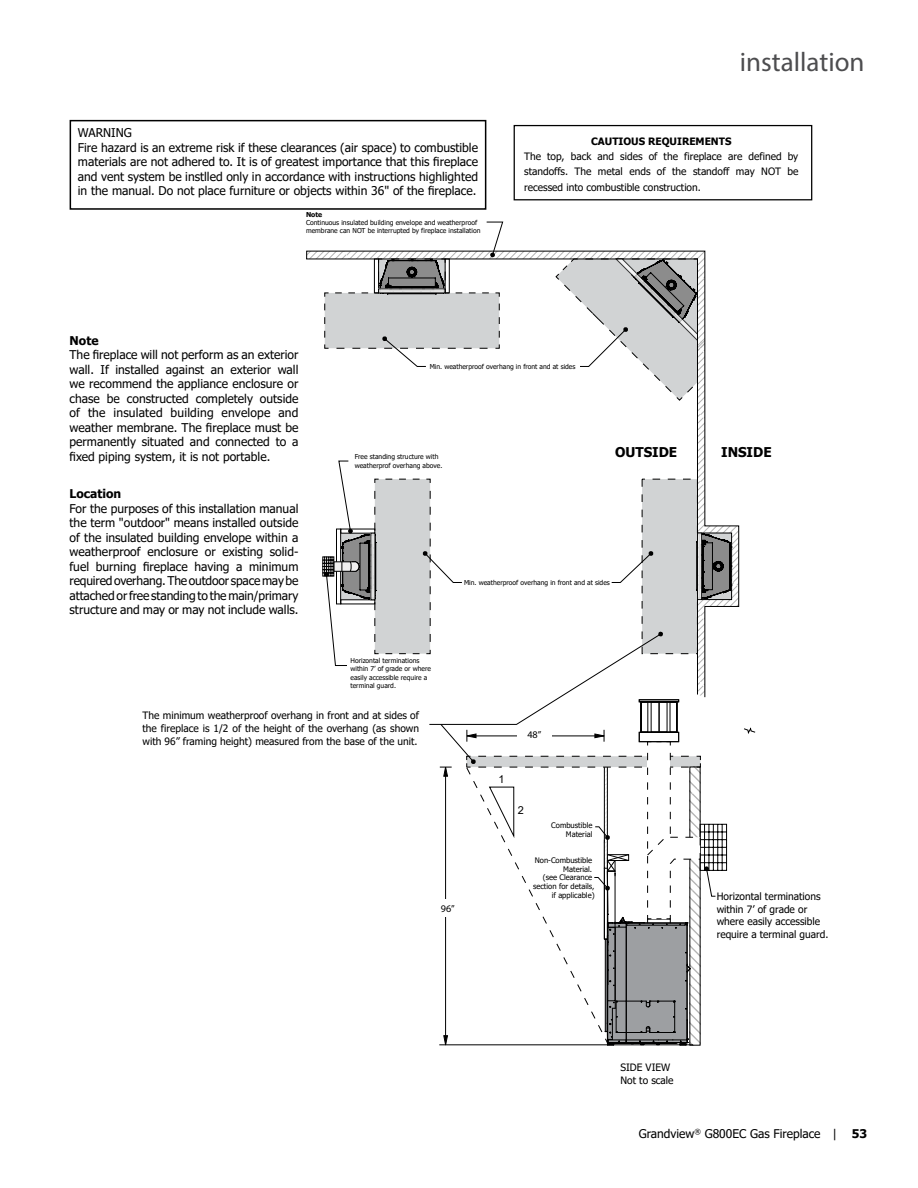
<style>
.page{position:relative;width:918px;height:1188px;background:#fff}
.page>*{position:absolute;margin:0;border:0;box-sizing:border-box;transform-origin:0 0}
.t1{font:27px "Myriad Pro";color:#4d4d4f}
.t2{font:700 13.5px "Tahoma";color:#000}
.t3{font:12px/14.5px "Tahoma";color:#000;text-align:justify}
.t4{font:700 12px "Tahoma";color:#000}
.t5{font:10.95px "Arial";color:#000}
.t6{font:10.2px/12.8px "Tahoma";color:#000;text-align:justify}
.t7{font:700 10.2px "Tahoma";color:#000}
.t8{font:10.2px "Myriad Pro";color:#000}
.t9{font:7.65px/8.9px "Tahoma";color:#000;text-align:right}
.t10{font:6.75px/8.4px "Tahoma";color:#000}
.t11{font:700 6.75px "Tahoma";color:#000}
.s1{font-weight:700}
</style>
<div class="page">
<div style="left:514px;top:125px;width:298px;height:75px;border:1px solid #000"></div>
<svg style="left:744px;top:727px;width:12px;height:7px"></svg>
<svg style="left:322px;top:119px;width:410px;height:927px"></svg>
<div style="left:430px;top:899px;width:35px;height:18px;background:#fff"></div>
<div style="left:70px;top:120px;width:416px;height:90px;border:2px solid #000"></div>
<p class="t3" style="left:78px;top:126px;width:402px;text-align:left">WARNING<br>Fire hazard is an extreme risk if these clearances (air space) to combustible materials are not adhered to. It is of greatest importance that this fireplace and vent system be instlled only in accordance with instructions highlighted in the manual. Do not place furniture or objects within 36" of the fireplace.</p>
<p class="t11" style="left:306px;top:210px;width:18px">Note</p>
<p class="t10" style="left:306px;top:219px;width:176px">Continuous insulated building envelope and weatherproof membrane can NOT be interrupted by fireplace installation</p>
<h1 class="t1" style="left:740px;top:45px;width:126px">installation</h1>
<p class="t7" style="left:591px;top:134px;width:142px">CAUTIOUS REQUIREMENTS</p>
<p class="t6" style="left:524px;top:149px;width:276px;line-height:15.3px">The top, back and sides of the fireplace are defined by standoffs. The metal ends of the standoff may NOT be recessed into combustible construction.</p>
<p class="t4" style="left:70px;top:332px;width:30px">Note</p>
<p class="t3" style="left:70px;top:348px;width:230px">The fireplace will not perform as an exterior wall. If installed against an exterior wall we recommend the appliance enclosure or chase be constructed completely outside of the insulated building envelope and weather membrane. The fireplace must be permanently situated and connected to a fixed piping system, it is not portable.</p>
<p class="t4" style="left:70px;top:485px;width:53px">Location</p>
<p class="t3" style="left:70px;top:502px;width:230px">For the purposes of this installation manual the term "outdoor" means installed outside of the insulated building envelope within a weatherproof enclosure or existing solid&shy;fuel burning fireplace having a minimum required overhang. The outdoor space may be attached or free standing to the main/primary structure and may or may not include walls.</p>
<p class="t10" style="left:430px;top:363px;width:147px">Min. weatherproof overhang in front and at sides</p>
<p class="t10" style="left:355px;top:453px;width:89px">Free standing structure with weatherprof overhang above.</p>
<p class="t2" style="left:615px;top:443px;width:64px">OUTSIDE</p>
<p class="t2" style="left:721px;top:443px;width:52px">INSIDE</p>
<p class="t10" style="left:350px;top:657px;width:82px">Horizontal terminations within 7’ of grade or where easily accessible require a terminal guard.</p>
<p class="t10" style="left:464px;top:578px;width:147px">Min. weatherproof overhang in front and at sides</p>
<p class="t6" style="left:143px;top:710px;width:278px">The minimum weatherproof overhang in front and at sides of the fireplace is 1/2 of the height of the overhang (as shown with 96” framing height) measured from the base of the unit.</p>
<p class="t8" style="left:441px;top:902px;width:16px">96”</p>
<p class="t5" style="left:499px;top:772px;width:8px">1</p>
<p class="t8" style="left:527px;top:729px;width:16px">48”</p>
<p class="t5" style="left:518px;top:803px;width:8px">2</p>
<p class="t9" style="left:551px;top:822px;width:43px">Combustible<br>Material</p>
<p class="t9" style="left:535px;top:856px;width:59px">Non-Combustible</p>
<p class="t9" style="left:563px;top:865px;width:30px">Material.</p>
<p class="t9" style="left:543px;top:874px;width:51px">(see Clearance</p>
<p class="t9" style="left:533px;top:883px;width:63px">section for details,</p>
<p class="t9" style="left:552px;top:891px;width:44px">if applicable)</p>
<p class="t6" style="left:717px;top:890px;width:113px;text-align:left">Horizontal terminations within 7’ of grade or where easily accessible require a terminal guard.</p>
<p class="t6" style="left:620px;top:1062px;width:55px">SIDE VIEW<br>Not to scale</p>
<p class="t3" style="left:639px;top:1127px;width:230px">Grandview<sup>®</sup> G800EC Gas Fireplace | <span class="s1">53</span></p>
</div>
